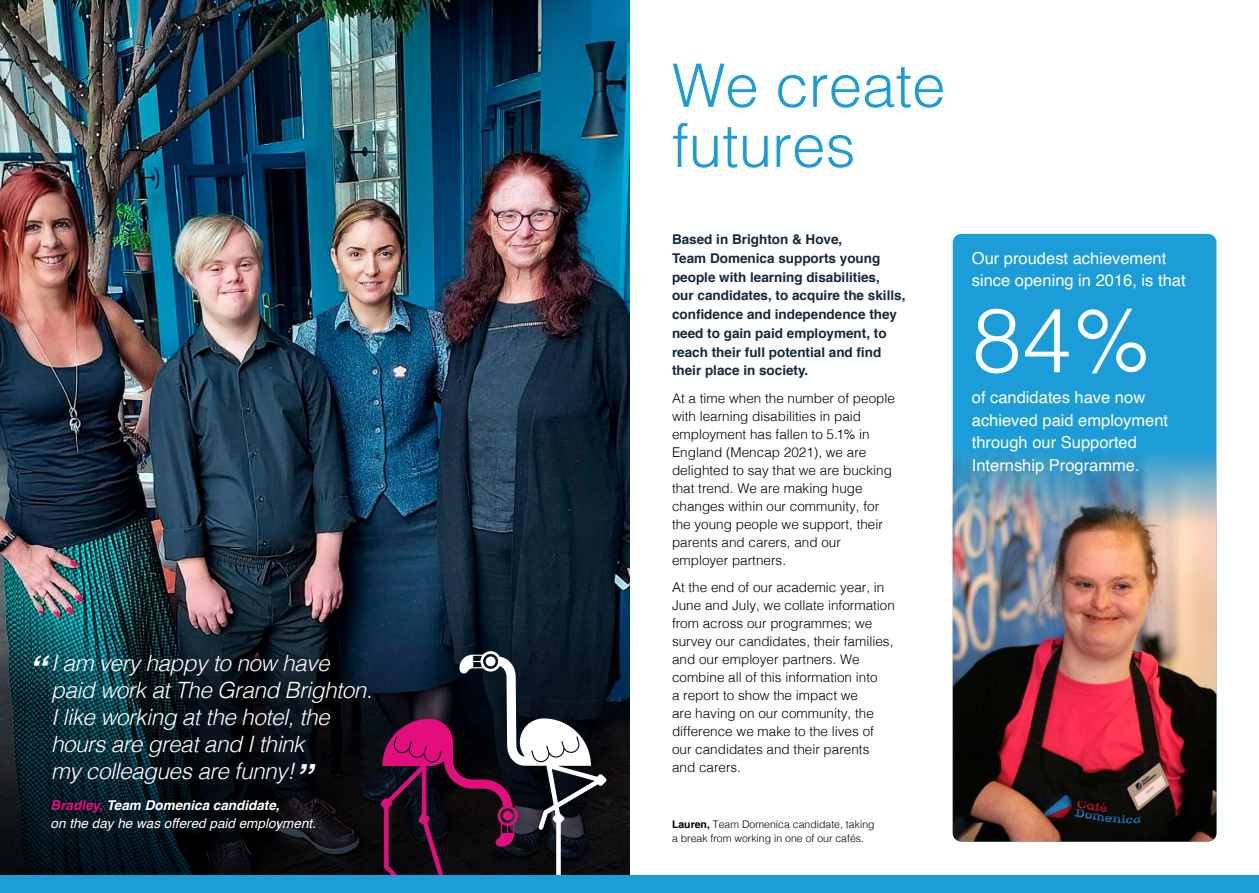
<style>
.page{position:relative;width:1259px;height:893px;background:#fff}
.page>*{position:absolute;margin:0;border:0;box-sizing:border-box;transform-origin:0 0}
.t1{font:300 90px "Helvetica";color:#fff}
.t2{font:300 60px/60px "Helvetica";color:#1d9dd8}
.t3{font:italic 300 22.5px/27px "Helvetica";letter-spacing:-.02em;color:#fff}
.t4{font:16.5px/22.5px "Helvetica";color:#fff}
.t5{font:300 13.5px/18px "Helvetica";color:#000}
.t6{font:700 13.5px/18.8px "Helvetica";color:#15293d}
.t7{font:italic 13.5px/18px "Helvetica";color:#fff}
.t8{font:300 10.5px/13.5px "Helvetica";color:#000}
.s1{font-weight:700;font-size:36px}
.s2{font-weight:700;color:#e20e7d}
.s3{font-weight:700}
</style>
<div class="page">
<img style="left:0;top:0;width:629px;height:606px">
<svg style="left:0;top:606px;width:629px;height:270px;background:#0b1e27"></svg>
<div style="left:952px;top:234px;width:264px;height:608px;background:#1d9dd8;border-radius:9px"></div>
<img style="left:952px;top:446px;width:264px;height:396px">
<svg style="left:380px;top:651px;width:226px;height:225px;background:#38283a"></svg>
<div style="left:0;top:876px;width:1259px;height:17px;background:#1d9dd8"></div>
<h3 class="t3" style="left:51px;top:648px;width:323px;text-indent:-23px"><span class="s1">“</span> I am very happy to now have paid work at The Grand Brighton.<br>I like working at the hotel, the hours are great and I think<br>my colleagues are funny!<span class="s1">”</span></h3>
<p class="t7" style="left:51px;top:796px;width:267px"><span class="s2">Bradley,</span> <span class="s3">Team Domenica candidate,<br></span>on the day he was offered paid employment.</p>
<h2 class="t2" style="left:672px;top:51px;width:275px">We create futures</h2>
<p class="t6" style="left:672px;top:230px;width:235px">Based in Brighton &amp; Hove,<br>Team Domenica supports young people with learning disabilities,<br>our candidates, to acquire the skills, confidence and independence they need to gain paid employment, to reach their full potential and find their place in society.</p>
<p class="t5" style="left:672px;top:388px;width:224px">At a time when the number of people with learning disabilities in paid employment has fallen to 5.1% in<br>England (Mencap 2021), we are delighted to say that we are bucking that trend. We are making huge changes within our community, for the young people we support, their parents and carers, and our employer partners.</p>
<p class="t5" style="left:672px;top:577px;width:224px">At the end of our academic year, in<br>June and July, we collate information from across our programmes; we survey our candidates, their families, and our employer partners. We combine all of this information into<br>a report to show the impact we<br>are having on our community, the difference we make to the lives of our candidates and their parents and carers.</p>
<p class="t8" style="left:672px;top:817px;width:204px"><span class="s3">Lauren,</span> Team Domenica candidate, taking a break from working in one of our cafés.</p>
<p class="t4" style="left:972px;top:247px;width:215px">Our proudest achievement since opening in 2016, is that</p>
<h1 class="t1" style="left:972px;top:264px;width:182px">84%</h1>
<p class="t4" style="left:972px;top:387px;width:198px">of candidates have now achieved paid employment through our Supported<br>Internship Programme.</p>
</div>
